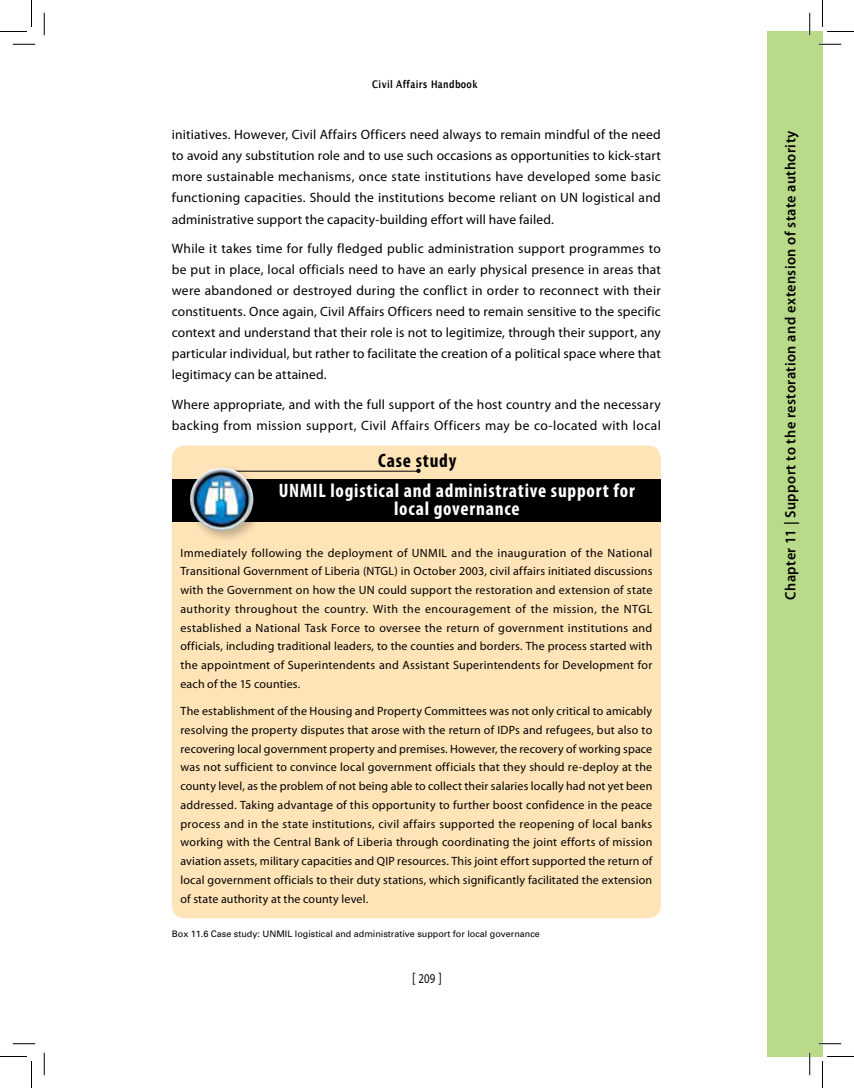
<style>
.page{position:relative;width:854px;height:1088px;background:#fff}
.page>*{position:absolute;margin:0;border:0;box-sizing:border-box;transform-origin:0 0}
.t1{font:700 condensed 19.5px/18px "Myriad Pro";letter-spacing:.04em;color:#fff;text-align:center}
.t2{font:700 condensed 19.5px "Myriad Pro";letter-spacing:.04em;color:#000}
.t3{font:600 15px "Myriad Pro";letter-spacing:.03em;color:#000;scale:.95 1}
.t4{font:13.5px/21px "Myriad Pro";letter-spacing:.015em;color:#000;text-align:justify}
.t5{font:13.5px "Myriad Pro";letter-spacing:.015em;color:#000;scale:.8 1}
.t6{font:12px/18.8px "Myriad Pro";letter-spacing:.015em;color:#000;text-align:justify}
.t7{font:700 10.5px "Lucida Grande";letter-spacing:.04em;color:#000;scale:.8 1}
.t8{font:9px "Univers";color:#000}
.s1{font-size:15px}
</style>
<div class="page">
<div style="left:767px;top:32px;width:55px;height:1024px;background:#b9da89"></div>
<div style="left:172px;top:445px;width:489px;height:473px;background:#ffe4b8;border-radius:13px"></div>
<div style="left:173px;top:478px;width:488px;height:43px;background:#000"></div>
<svg style="left:416px;top:469px;width:5px;height:4px"></svg>
<hr style="left:225px;top:471px;width:192px;height:1px;background:#000">
<div style="left:186px;top:463px;width:79px;height:80px;background:#000;opacity:.25"></div>
<img style="left:190px;top:468px;width:63px;height:63px">
<hr style="left:819px;top:43px;width:22px;height:2px;background:#fff">
<hr style="left:809px;top:13px;width:2px;height:22px;background:#fff">
<hr style="left:809px;top:1052px;width:2px;height:23px;background:#fff">
<svg style="left:13px;top:44px;width:22px;height:1px"></svg>
<svg style="left:819px;top:44px;width:22px;height:1px"></svg>
<svg style="left:13px;top:1043px;width:22px;height:1px"></svg>
<svg style="left:819px;top:1043px;width:22px;height:1px"></svg>
<svg style="left:44px;top:13px;width:1px;height:22px"></svg>
<svg style="left:44px;top:1052px;width:1px;height:23px"></svg>
<svg style="left:809px;top:13px;width:1px;height:22px"></svg>
<svg style="left:809px;top:1052px;width:1px;height:23px"></svg>
<svg style="left:0;top:0;width:32px;height:32px"></svg>
<svg style="left:0;top:1056px;width:32px;height:32px"></svg>
<svg style="left:822px;top:0;width:32px;height:32px"></svg>
<svg style="left:822px;top:1056px;width:32px;height:32px"></svg>
<p class="t7" style="left:372px;top:75px;width:133px">Civil Affairs Handbook</p>
<p class="t4" style="left:172px;top:124px;width:490px">initiatives. However, Civil Affairs Officers need always to remain mindful of the need to avoid any substitution role and to use such occasions as opportunities to kick-start more sustainable mechanisms, once state institutions have developed some basic functioning capacities. Should the institutions become reliant on UN logistical and administrative support the capacity-building effort will have failed.</p>
<p class="t4" style="left:172px;top:238px;width:491px">While it takes time for fully fledged public administration support programmes to be put in place, local officials need to have an early physical presence in areas that were abandoned or destroyed during the conflict in order to reconnect with their constituents. Once again, Civil Affairs Officers need to remain sensitive to the specific context and understand that their role is not to legitimize, through their support, any particular individual, but rather to facilitate the creation of a political space where that legitimacy can be attained.</p>
<p class="t4" style="left:172px;top:393px;width:490px">Where appropriate, and with the full support of the host country and the necessary backing from mission support, Civil Affairs Officers may be co-located with local</p>
<h1 class="t2" style="left:378px;top:448px;width:80px">Case study</h1>
<h1 class="t1" style="left:279px;top:481px;width:357px">UNMIL logistical and administrative support for local governance</h1>
<p class="t6" style="left:180px;top:543px;width:473px">Immediately following the deployment of UNMIL and the inauguration of the National Transitional Government of Liberia (NTGL) in October 2003, civil affairs initiated discussions with the Government on how the UN could support the restoration and extension of state authority throughout the country. With the encouragement of the mission, the NTGL established a National Task Force to oversee the return of government institutions and officials, including traditional leaders, to the counties and borders. The process started with the appointment of Superintendents and Assistant Superintendents for Development for each of the 15 counties.</p>
<p class="t6" style="left:180px;top:701px;width:473px">The establishment of the Housing and Property Committees was not only critical to amicably resolving the property disputes that arose with the return of IDPs and refugees, but also to recovering local government property and premises. However, the recovery of working space was not sufficient to convince local government officials that they should re-deploy at the county level, as the problem of not being able to collect their salaries locally had not yet been addressed. Taking advantage of this opportunity to further boost confidence in the peace process and in the state institutions, civil affairs supported the reopening of local banks working with the Central Bank of Liberia through coordinating the joint efforts of mission aviation assets, military capacities and QIP resources. This joint effort supported the return of local government officials to their duty stations, which significantly facilitated the extension of state authority at the county level.</p>
<p class="t8" style="left:172px;top:928px;width:370px">Box 11.6 Case study: UNMIL logistical and administrative support for local governance</p>
<p class="t5" style="left:412px;top:970px;width:39px"><span class="s1">[</span> 209 <span class="s1">]</span></p>
<p class="t3" style="left:781px;top:599px;width:495px;rotate:-90deg">Chapter 11 | Support to the restoration and extension of state authority</p>
</div>
